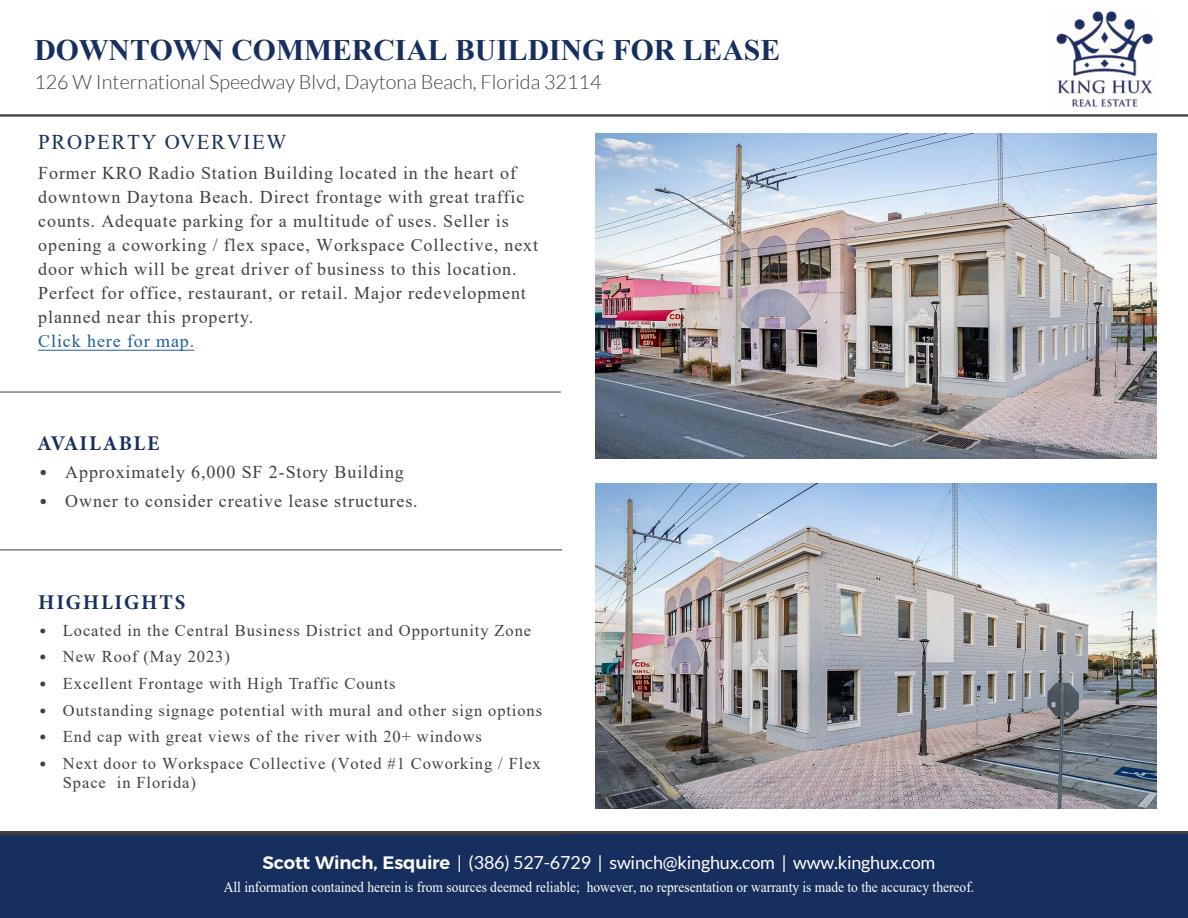
<style>
.page{position:relative;width:1188px;height:918px;background:#fff}
.page>*{position:absolute;margin:0;border:0;box-sizing:border-box;transform-origin:0 0}
.t1{font:700 29.7px "Times New Roman";color:#172f5e}
.t2{font:21px "Minion Variable Concept";letter-spacing:.08em;color:#172f5e}
.t3{font:21px "Times New Roman";letter-spacing:.075em;color:#172f5e}
.t4{font:300 19.8px "Lato";color:#414141}
.t5{font:18px/24px "Times New Roman";letter-spacing:.05em;color:#414141}
.t6{font:18px "Lato";letter-spacing:-.01em;color:#fff}
.t7{font:18px "Times New Roman";letter-spacing:.05em;color:#215e9e}
.t8{font:16.5px/19.8px "Times New Roman";letter-spacing:.055em;color:#414141}
.t9{font:15px "Times New Roman";color:#fff;scale:.9 1}
.s1{font-family:"Lato";font-weight:300}
.s2{font-family:"Montserrat";font-weight:600}
</style>
<div class="page">
<div style="left:0;top:834px;width:1188px;height:84px;background:#172f5e"></div>
<img style="left:1056px;top:11px;width:97px;height:97px">
<hr style="left:0;top:832px;width:1188px;height:2px;background:#414141">
<svg style="left:0;top:114px;width:1188px;height:3px;background:#696969"></svg>
<hr style="left:38px;top:350px;width:156px;height:1px;background:#215e9e">
<img style="left:595px;top:134px;width:561px;height:325px">
<img style="left:595px;top:483px;width:561px;height:326px">
<hr style="left:0;top:392px;width:561px;height:1px;background:#414141">
<hr style="left:0;top:550px;width:562px;height:1px;background:#414141">
<hr style="left:0;top:835px;width:561px;height:1px;background:#414141">
<h1 class="t1" style="left:34px;top:28px;width:747px">DOWNTOWN COMMERCIAL BUILDING FOR LEASE</h1>
<p class="t4" style="left:34px;top:72px;width:569px">126 W International Speedway Blvd, Daytona Beach, Florida 32114</p>
<p class="t3" style="left:38px;top:128px;width:250px">PROPERTY OVERVIEW</p>
<p class="t5" style="left:38px;top:160px;width:501px">Former KRO Radio Station Building located in the heart of downtown Daytona Beach. Direct frontage with great traffic counts. Adequate parking for a multitude of uses. Seller is opening a coworking / flex space, Workspace Collective, next door which will be great driver of business to this location.<br>Perfect for office, restaurant, or retail. Major redevelopment planned near this property.</p>
<p class="t7" style="left:38px;top:328px;width:158px">Click here for map.</p>
<p class="t2" style="left:38px;top:429px;width:123px">AVAILABLE</p>
<p class="t5" style="left:38px;top:460px;width:367px"><span class="s1">•</span> Approximately 6,000 SF 2-Story Building</p>
<p class="t5" style="left:38px;top:488px;width:381px"><span class="s1">•</span> Owner to consider creative lease structures.</p>
<p class="t2" style="left:38px;top:588px;width:149px">HIGHLIGHTS</p>
<p class="t8" style="left:38px;top:620px;width:495px"><span class="s1">•</span> Located in the Central Business District and Opportunity Zone</p>
<p class="t8" style="left:38px;top:646px;width:193px"><span class="s1">•</span> New Roof (May 2023)</p>
<p class="t8" style="left:38px;top:673px;width:359px"><span class="s1">•</span> Excellent Frontage with High Traffic Counts</p>
<p class="t8" style="left:38px;top:700px;width:506px"><span class="s1">•</span> Outstanding signage potential with mural and other sign options</p>
<p class="t8" style="left:38px;top:726px;width:445px"><span class="s1">•</span> End cap with great views of the river with 20+ windows</p>
<p class="t8" style="left:63px;top:753px;width:479px;text-indent:-25px"><span class="s1">•</span> Next door to Workspace Collective (Voted #1 Coworking / Flex<br>Space in Florida)</p>
<p class="t6" style="left:263px;top:852px;width:674px"><span class="s2">Scott Winch, Esquire</span> | (386) 527-6729 | swinch@kinghux.com | www.kinghux.com</p>
<p class="t9" style="left:224px;top:876px;width:835px">All information contained herein is from sources deemed reliable; however, no representation or warranty is made to the accuracy thereof.</p>
</div>
